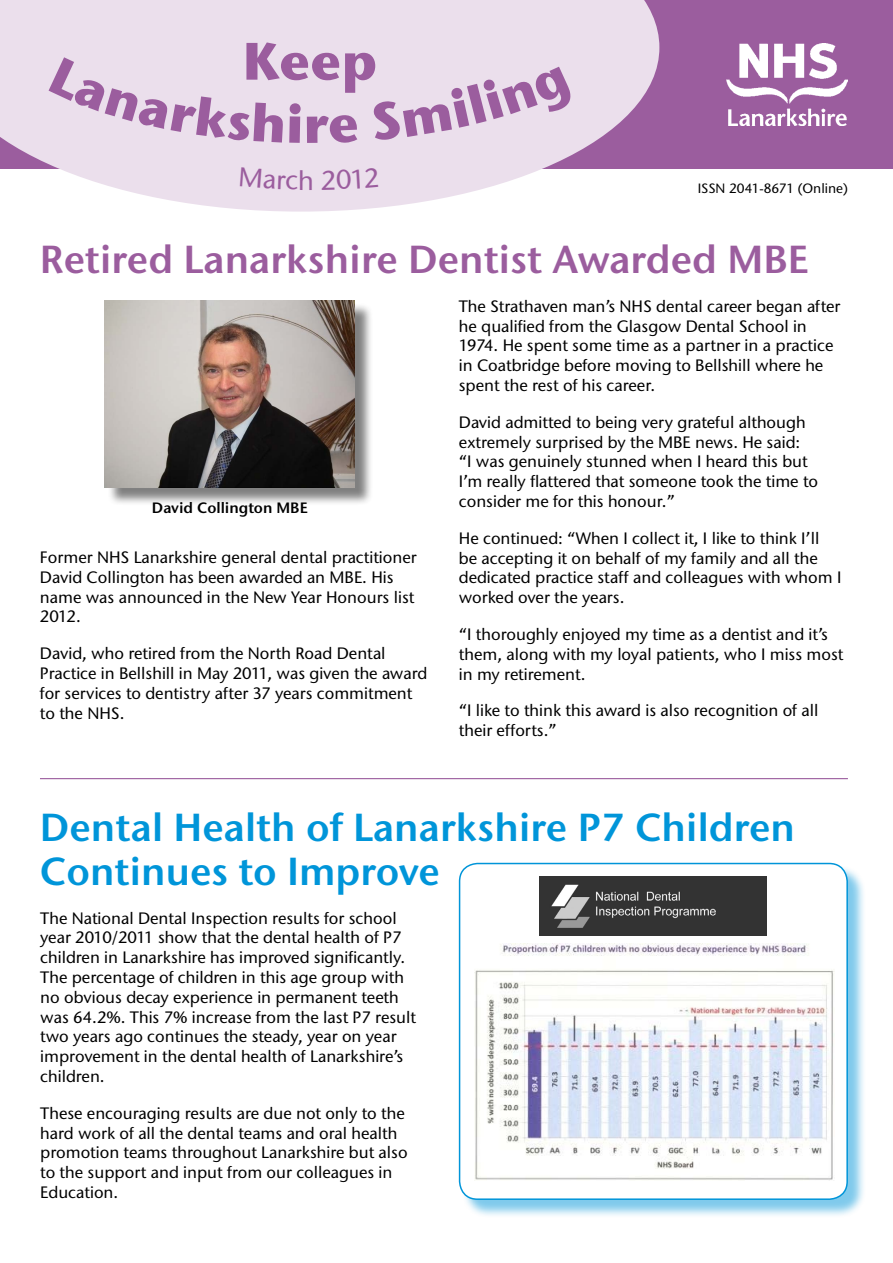
<style>
.page{position:relative;width:893px;height:1263px;background:#fff}
.page>*{position:absolute;margin:0;border:0;box-sizing:border-box;transform-origin:0 0}
.t1{font:700 52.5px "Stone Sans ITC";color:#9b5d9e}
.t2{font:39px/43.5px "Stone Sans ITC Semi";color:#0095d9}
.t3{font:39px "Stone Sans ITC Semi";color:#9b5d9e}
.t4{font:500 27px "Stone Sans ITC";color:#9b5d9e}
.t5{font:500 16.5px/19.8px "Stone Sans ITC";color:#000}
.t6{font:15px "Stone Sans ITC Semi";color:#000}
.t7{font:500 13.5px "Stone Sans ITC";color:#000}
</style>
<div class="page">
<div style="left:0;top:0;width:893px;height:168px;background:#9b5d9e"></div>
<svg style="left:0;top:0;width:659px;height:212px;fill:#ebdfec"></svg>
<img style="left:727px;top:43px;width:121px;height:83px">
<div style="left:107px;top:303px;width:266px;height:203px;background:#000;opacity:.5"></div>
<img style="left:105px;top:300px;width:250px;height:188px">
<div style="left:461px;top:865px;width:405px;height:353px;background:#0095d9;opacity:.5"></div>
<div style="left:460px;top:863px;width:387px;height:336px;background:#fff;border-radius:18px"></div>
<div style="left:459px;top:863px;width:389px;height:337px;border:2px solid #0095d9;border-radius:18px"></div>
<img style="left:475px;top:943px;width:359px;height:237px">
<img style="left:540px;top:877px;width:226px;height:58px">
<hr style="left:40px;top:778px;width:808px;height:1px;background:#9b5d9e">
<div style="left:49px;top:57px;width:252px;height:86px;background:#ebdfec"></div>
<svg style="left:329px;top:115px;width:28px;height:28px"></svg>
<div style="left:371px;top:66px;width:204px;height:75px;background:#ebdfec"></div>
<svg style="left:240px;top:168px;width:58px;height:22px"></svg>
<svg style="left:322px;top:167px;width:56px;height:23px"></svg>
<h1 class="t1" style="left:242px;top:27px;width:136px">Keep</h1>
<h1 class="t1" style="left:303px;top:90px;width:27px">r</h1>
<h3 class="t4" style="left:298px;top:164px;width:17px">h</h3>
<p class="t7" style="left:698px;top:180px;width:152px">ISSN 2041-8671 (Online)</p>
<h2 class="t3" style="left:40px;top:235px;width:770px">Retired Lanarkshire Dentist Awarded MBE</h2>
<p class="t6" style="left:152px;top:499px;width:157px">David Collington MBE</p>
<p class="t5" style="left:40px;top:547px;width:378px">Former NHS Lanarkshire general dental practitioner David Collington has been awarded an MBE. His name was announced in the New Year Honours list 2012.</p>
<p class="t5" style="left:40px;top:643px;width:389px">David, who retired from the North Road Dental Practice in Bellshill in May 2011, was given the award for services to dentistry after 37 years commitment to the NHS.</p>
<p class="t5" style="left:459px;top:296px;width:383px">The Strathaven man’s NHS dental career began after he qualified from the Glasgow Dental School in 1974. He spent some time as a partner in a practice in Coatbridge before moving to Bellshill where he spent the rest of his career.</p>
<p class="t5" style="left:459px;top:412px;width:361px">David admitted to being very grateful although extremely surprised by the MBE news. He said:<br>“I was genuinely stunned when I heard this but I’m really flattered that someone took the time to consider me for this honour.”</p>
<p class="t5" style="left:459px;top:528px;width:384px">He continued: “When I collect it, I like to think I’ll be accepting it on behalf of my family and all the dedicated practice staff and colleagues with whom I worked over the years.</p>
<p class="t5" style="left:459px;top:624px;width:386px">“I thoroughly enjoyed my time as a dentist and it’s them, along with my loyal patients, who I miss most in my retirement.</p>
<p class="t5" style="left:459px;top:701px;width:361px">“I like to think this award is also recognition of all their efforts.”</p>
<h2 class="t2" style="left:40px;top:805px;width:757px">Dental Health of Lanarkshire P7 Children<br>Continues to Improve</h2>
<p class="t5" style="left:40px;top:908px;width:377px">The National Dental Inspection results for school year 2010/2011 show that the dental health of P7 children in Lanarkshire has improved significantly.<br>The percentage of children in this age group with no obvious decay experience in permanent teeth was 64.2%. This 7% increase from the last P7 result two years ago continues the steady, year on year improvement in the dental health of Lanarkshire’s children.</p>
<p class="t5" style="left:40px;top:1103px;width:369px">These encouraging results are due not only to the hard work of all the dental teams and oral health promotion teams throughout Lanarkshire but also to the support and input from our colleagues in Education.</p>
</div>
